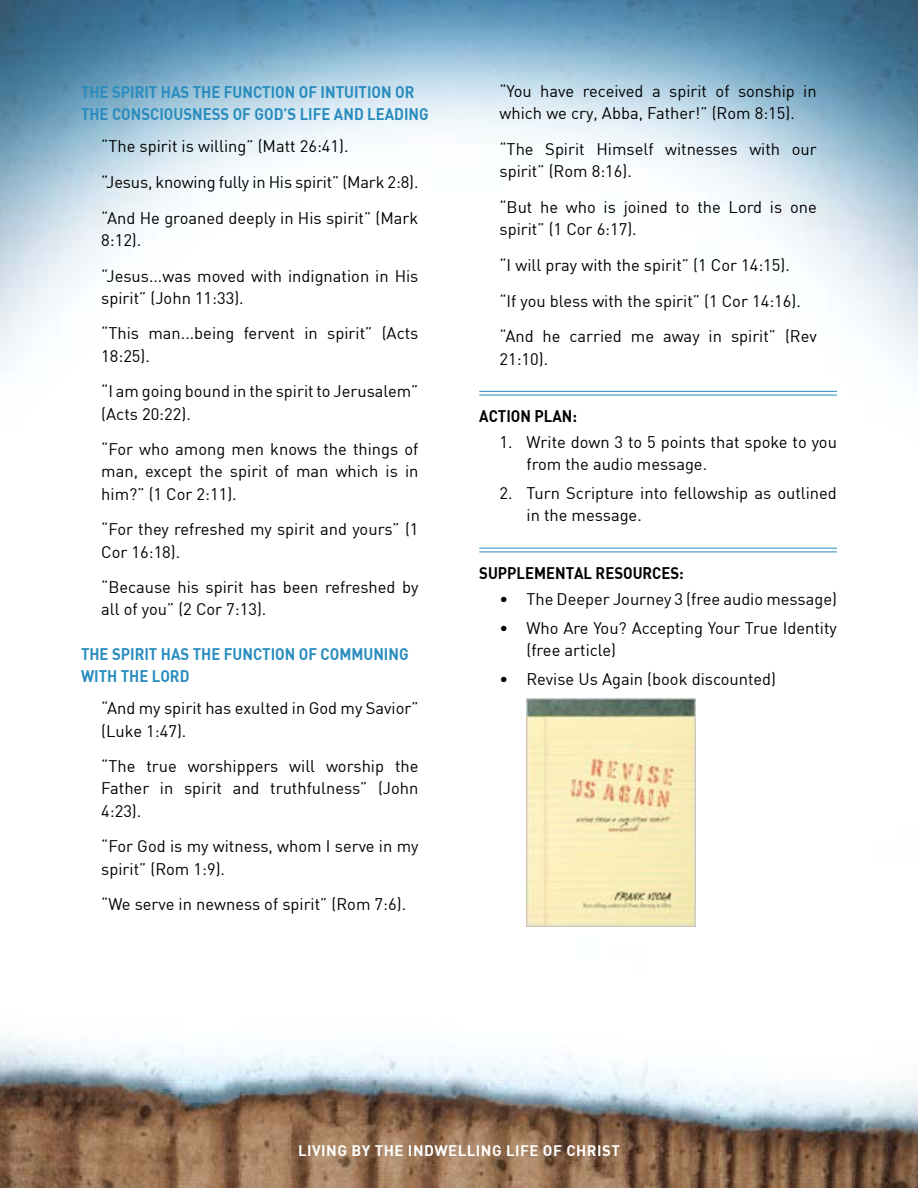
<style>
.page{position:relative;width:918px;height:1188px;background:#fff}
.page>*{position:absolute;margin:0;border:0;box-sizing:border-box;transform-origin:0 0}
.t1{font:16.5px/22.2px "DIN";color:#000}
.t2{font:16.5px "DIN Bold";color:#288cbe;scale:.9 1}
.t3{font:16.5px "DIN Bold";color:#000;scale:.9 1}
.t4{font:15px "DIN Bold";letter-spacing:.03em;color:#fff}
</style>
<div class="page">
<img style="left:0;top:0;width:918px;height:1188px">
<hr style="left:479px;top:391px;width:358px;height:1px;background:#288cbe">
<hr style="left:479px;top:395px;width:358px;height:1px;background:#288cbe">
<hr style="left:479px;top:548px;width:358px;height:1px;background:#288cbe">
<hr style="left:479px;top:552px;width:358px;height:1px;background:#288cbe">
<img style="left:526px;top:698px;width:170px;height:228px">
<p class="t2" style="left:81px;top:81px;width:63px">THE SPIRIT</p>
<p class="t2" style="left:161px;top:81px;width:47px">HAS THE</p>
<p class="t2" style="left:224px;top:81px;width:32px">FUNCTION</p>
<p class="t2" style="left:299px;top:81px;width:71px">OFINTUITION</p>
<p class="t2" style="left:395px;top:81px;width:11px">OR</p>
<p class="t2" style="left:81px;top:103px;width:11px">THE</p>
<p class="t2" style="left:112px;top:103px;width:11px">CONSCIO</p>
<p class="t2" style="left:173px;top:103px;width:22px">USNESS</p>
<p class="t2" style="left:233px;top:103px;width:84px">OF GOD’S LIFE</p>
<p class="t2" style="left:334px;top:103px;width:77px">AND LEADING</p>
<p class="t1" style="left:101px;top:128px;width:319px;line-height:35.7px">“The spirit is willing” (Matt 26:41).<br>“Jesus, knowing fully in His spirit” (Mark 2:8). “And He groaned deeply in His spirit” (Mark</p>
<p class="t1" style="left:101px;top:222px;width:319px;line-height:35.7px">8:12).<br>“Jesus...was moved with indignation in His</p>
<p class="t1" style="left:101px;top:280px;width:319px;line-height:35.7px">spirit” (John 11:33).<br>“This man...being fervent in spirit” (Acts</p>
<p class="t1" style="left:101px;top:338px;width:319px;line-height:35.7px">18:25).<br>“I am going bound in the spirit to Jerusalem”</p>
<p class="t1" style="left:101px;top:395px;width:319px;line-height:35.7px">(Acts 20:22).<br>“For who among men knows the things of</p>
<p class="t1" style="left:101px;top:460px;width:319px">man, except the spirit of man which is in him?” (1 Cor 2:11).</p>
<p class="t1" style="left:101px;top:518px;width:319px">“For they refreshed my spirit and yours” (1<br>Cor 16:18).</p>
<p class="t1" style="left:101px;top:576px;width:319px">“Because his spirit has been refreshed by all of you” (2 Cor 7:13).</p>
<p class="t2" style="left:81px;top:643px;width:63px">THE SPIRIT</p>
<p class="t2" style="left:161px;top:643px;width:47px">HAS THE</p>
<p class="t2" style="left:224px;top:643px;width:32px">FUNCTION</p>
<p class="t2" style="left:299px;top:643px;width:37px">OF COMM</p>
<p class="t2" style="left:363px;top:643px;width:22px">UNING</p>
<p class="t2" style="left:81px;top:665px;width:11px">WITH</p>
<p class="t2" style="left:121px;top:665px;width:11px">THE</p>
<p class="t2" style="left:152px;top:665px;width:21px">LORD</p>
<p class="t1" style="left:101px;top:697px;width:319px">“And my spirit has exulted in God my Savior” (Luke 1:47).</p>
<p class="t1" style="left:101px;top:755px;width:319px;text-align:justify">“The true worshippers will worship the Father in spirit and truthfulness” (John 4:23).</p>
<p class="t1" style="left:101px;top:835px;width:319px">“For God is my witness, whom I serve in my spirit” (Rom 1:9).</p>
<p class="t1" style="left:101px;top:893px;width:306px">“We serve in newness of spirit” (Rom 7:6).</p>
<p class="t1" style="left:500px;top:80px;width:319px">“You have received a spirit of sonship in which we cry, Abba, Father!” (Rom 8:15).</p>
<p class="t1" style="left:500px;top:138px;width:319px">“The Spirit Himself witnesses with our spirit” (Rom 8:16).</p>
<p class="t1" style="left:500px;top:196px;width:319px">“But he who is joined to the Lord is one spirit” (1 Cor 6:17).</p>
<p class="t1" style="left:500px;top:247px;width:319px;line-height:35.7px">“I will pray with the spirit” (1 Cor 14:15).<br>“If you bless with the spirit” (1 Cor 14:16). “And he carried me away in spirit” (Rev</p>
<p class="t1" style="left:500px;top:347px;width:50px">21:10).</p>
<p class="t3" style="left:479px;top:406px;width:11px">ACTION</p>
<p class="t3" style="left:535px;top:406px;width:49px">PLAN:</p>
<p class="t1" style="left:526px;top:431px;width:312px;text-indent:-27px">1. Write down 3 to 5 points that spoke to you from the audio message.</p>
<p class="t1" style="left:526px;top:482px;width:312px;text-indent:-27px">2. Turn Scripture into fellowship as outlined in the message.</p>
<p class="t3" style="left:479px;top:563px;width:53px">SUPPLEMENT</p>
<p class="t3" style="left:574px;top:563px;width:87px">AL RESOURCES</p>
<p class="t3" style="left:679px;top:563px;width:7px">:</p>
<p class="t1" style="left:500px;top:587px;width:339px">• The Deeper Journey 3 (free audio message)</p>
<p class="t1" style="left:526px;top:616px;width:312px;text-indent:-27px">• Who Are You? Accepting Your True Identity (free article)</p>
<p class="t1" style="left:500px;top:668px;width:278px">• Revise Us Again (book discounted)</p>
<p class="t4" style="left:298px;top:1141px;width:323px">LIVING BY THE INDWELLING LIFE OF CHRIST</p>
</div>
